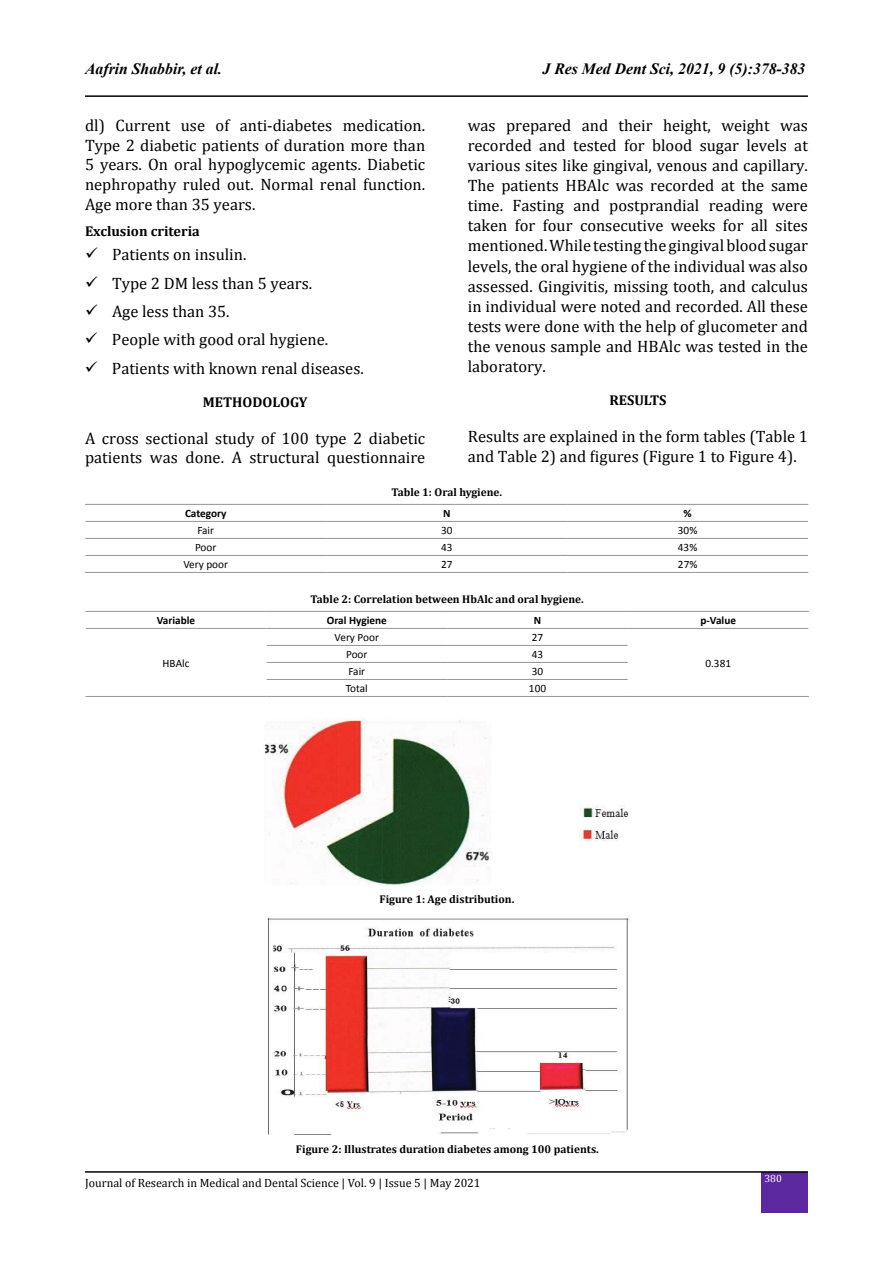
<style>
.page{position:relative;width:893px;height:1263px;background:#fff}
.page>*{position:absolute;margin:0;border:0;box-sizing:border-box;transform-origin:0 0}
.t1{font:16.5px/20.1px "Cambria";color:#000}
.t2{font:italic 700 15.75px "Times New Roman";color:#000}
.t3{font:700 14.25px "Cambria";color:#000}
.t4{font:12px "Cambria";color:#000}
.t5{font:700 11.25px "Cambria";color:#000}
.t6{font:11.25px "Calibri";color:#000}
.t7{font:700 11.25px "Calibri";color:#000}
.t8{font:10.5px "Cambria";color:#fff}
</style>
<div class="page">
<hr style="left:85px;top:95px;width:723px;height:2px;background:#000">
<div style="left:762px;top:1172px;width:46px;height:41px;background:#5b289f"></div>
<hr style="left:85px;top:1171px;width:723px;height:2px;background:#000">
<img style="left:263px;top:718px;width:368px;height:167px">
<img style="left:267px;top:917px;width:364px;height:218px">
<hr style="left:85px;top:504px;width:241px;height:1px;background:#939598">
<hr style="left:326px;top:504px;width:241px;height:1px;background:#939598">
<hr style="left:567px;top:504px;width:241px;height:1px;background:#939598">
<hr style="left:85px;top:521px;width:241px;height:1px;background:#939598">
<hr style="left:326px;top:521px;width:241px;height:1px;background:#939598">
<hr style="left:567px;top:521px;width:241px;height:1px;background:#939598">
<hr style="left:85px;top:538px;width:241px;height:1px;background:#939598">
<hr style="left:326px;top:538px;width:241px;height:1px;background:#939598">
<hr style="left:567px;top:538px;width:241px;height:1px;background:#939598">
<hr style="left:85px;top:555px;width:241px;height:1px;background:#939598">
<hr style="left:326px;top:555px;width:241px;height:1px;background:#939598">
<hr style="left:567px;top:555px;width:241px;height:1px;background:#939598">
<hr style="left:85px;top:572px;width:241px;height:1px;background:#939598">
<hr style="left:326px;top:572px;width:241px;height:1px;background:#939598">
<hr style="left:567px;top:572px;width:241px;height:1px;background:#939598">
<hr style="left:85px;top:611px;width:181px;height:1px;background:#939598">
<hr style="left:266px;top:611px;width:181px;height:1px;background:#939598">
<hr style="left:447px;top:611px;width:181px;height:1px;background:#939598">
<hr style="left:628px;top:611px;width:181px;height:1px;background:#939598">
<hr style="left:86px;top:628px;width:180px;height:1px;background:#939598">
<hr style="left:266px;top:628px;width:181px;height:1px;background:#939598">
<hr style="left:447px;top:628px;width:181px;height:1px;background:#939598">
<hr style="left:628px;top:628px;width:180px;height:1px;background:#939598">
<hr style="left:267px;top:645px;width:180px;height:1px;background:#939598">
<hr style="left:447px;top:645px;width:181px;height:1px;background:#939598">
<hr style="left:267px;top:662px;width:180px;height:1px;background:#939598">
<hr style="left:447px;top:662px;width:181px;height:1px;background:#939598">
<hr style="left:267px;top:679px;width:180px;height:1px;background:#939598">
<hr style="left:447px;top:679px;width:181px;height:1px;background:#939598">
<hr style="left:85px;top:696px;width:181px;height:1px;background:#939598">
<hr style="left:266px;top:696px;width:181px;height:1px;background:#939598">
<hr style="left:447px;top:696px;width:181px;height:1px;background:#939598">
<hr style="left:628px;top:696px;width:181px;height:1px;background:#939598">
<p class="t2" style="left:85px;top:58px;width:138px">Aafrin Shabbir, et al.</p>
<p class="t2" style="left:543px;top:58px;width:264px">J Res Med Dent Sci, 2021, 9 (5):378-383</p>
<p class="t1" style="left:85px;top:115px;width:342px;text-align:justify">dl) Current use of anti-diabetes medication.<br>Type 2 diabetic patients of duration more than 5 years. On oral hypoglycemic agents. Diabetic nephropathy ruled out. Normal renal function.<br>Age more than 35 years.</p>
<p class="t3" style="left:85px;top:221px;width:116px">Exclusion criteria</p>
<p class="t1" style="left:112px;top:240px;width:253px;line-height:28.3px">Patients on insulin.<br>Type 2 DM less than 5 years.<br>Age less than 35.<br>People with good oral hygiene.<br>Patients with known renal diseases.</p>
<p class="t3" style="left:203px;top:392px;width:106px">METHODOLOGY</p>
<p class="t1" style="left:85px;top:428px;width:342px">A cross sectional study of 100 type 2 diabetic patients was done. A structural questionnaire</p>
<p class="t1" style="left:468px;top:115px;width:342px;text-align:justify">was prepared and their height, weight was recorded and tested for blood sugar levels at various sites like gingival, venous and capillary.<br>The patients HBAlc was recorded at the same time. Fasting and postprandial reading were taken for four consecutive weeks for all sites mentioned. While testing the gingival blood sugar levels, the oral hygiene of the individual was also assessed. Gingivitis, missing tooth, and calculus in individual were noted and recorded. All these tests were done with the help of glucometer and the venous sample and HBAlc was tested in the laboratory.</p>
<p class="t3" style="left:609px;top:390px;width:58px">RESULTS</p>
<p class="t1" style="left:468px;top:426px;width:342px">Results are explained in the form tables (Table 1 and Table 2) and figures (Figure 1 to Figure 4).</p>
<p class="t5" style="left:391px;top:484px;width:112px">Table 1: Oral hygiene.</p>
<p class="t7" style="left:185px;top:506px;width:43px">Category</p>
<p class="t7" style="left:443px;top:506px;width:9px">N</p>
<p class="t7" style="left:684px;top:506px;width:10px">%</p>
<p class="t6" style="left:197px;top:523px;width:18px">Fair</p>
<p class="t6" style="left:441px;top:523px;width:13px">30</p>
<p class="t6" style="left:678px;top:523px;width:21px">30%</p>
<p class="t6" style="left:195px;top:540px;width:23px">Poor</p>
<p class="t6" style="left:441px;top:540px;width:13px">43</p>
<p class="t6" style="left:678px;top:540px;width:21px">43%</p>
<p class="t6" style="left:183px;top:557px;width:46px">Very poor</p>
<p class="t6" style="left:441px;top:557px;width:13px">27</p>
<p class="t6" style="left:678px;top:557px;width:21px">27%</p>
<p class="t5" style="left:311px;top:591px;width:275px">Table 2: Correlation between HbAlc and oral hygiene.</p>
<p class="t7" style="left:157px;top:613px;width:40px">Variable</p>
<p class="t7" style="left:327px;top:613px;width:61px">Oral Hygiene</p>
<p class="t7" style="left:534px;top:613px;width:9px">N</p>
<p class="t7" style="left:700px;top:613px;width:37px">p-Value</p>
<p class="t6" style="left:163px;top:656px;width:28px">HBAlc</p>
<p class="t6" style="left:335px;top:630px;width:46px">Very Poor</p>
<p class="t6" style="left:532px;top:630px;width:13px">27</p>
<p class="t6" style="left:346px;top:647px;width:23px">Poor</p>
<p class="t6" style="left:532px;top:647px;width:13px">43</p>
<p class="t6" style="left:348px;top:664px;width:18px">Fair</p>
<p class="t6" style="left:532px;top:664px;width:13px">30</p>
<p class="t6" style="left:346px;top:681px;width:24px">Total</p>
<p class="t6" style="left:529px;top:681px;width:19px">100</p>
<p class="t6" style="left:705px;top:656px;width:27px">0.381</p>
<p class="t5" style="left:380px;top:891px;width:136px">Figure 1: Age distribution.</p>
<p class="t5" style="left:296px;top:1141px;width:304px">Figure 2: Illustrates duration diabetes among 100 patients.</p>
<p class="t4" style="left:85px;top:1176px;width:397px">Journal of Research in Medical and Dental Science | Vol. 9 | Issue 5 | May 2021</p>
<p class="t8" style="left:764px;top:1172px;width:19px">380</p>
</div>
